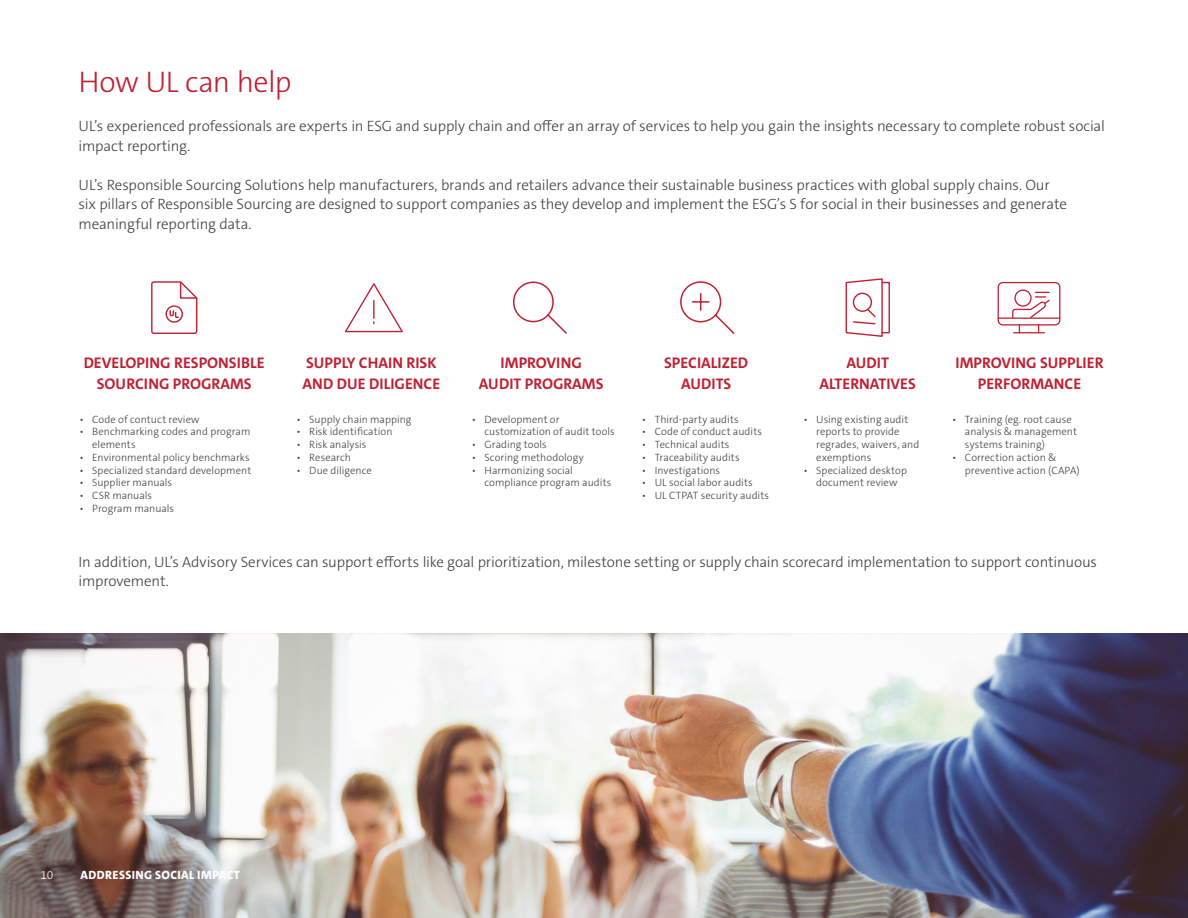
<style>
.page{position:relative;width:1188px;height:918px;background:#fff}
.page>*{position:absolute;margin:0;border:0;box-sizing:border-box;transform-origin:0 0}
.t1{font:300 30px "The Sans C5";letter-spacing:-.02em;color:#c02032}
.t2{font:700 15.45px/21.3px "The Sans C5";color:#c02032;text-align:center}
.t3{font:300 15px/19.5px "The Sans C5";letter-spacing:-.01em;color:#404041}
.t4{font:800 12px "The Sans C5";letter-spacing:.035em;color:#fff}
.t5{font:300 12px "The Sans C5";color:#fff}
.t6{font:300 10.65px/12.8px "The Sans C5";letter-spacing:.005em;color:#404041}
</style>
<div class="page">
<svg style="left:345px;top:283px;width:58px;height:49px"></svg>
<svg style="left:513px;top:281px;width:54px;height:53px"></svg>
<svg style="left:680px;top:281px;width:55px;height:53px"></svg>
<div style="left:881px;top:282px;width:9px;height:51px;border:1px solid #c02032"></div>
<svg style="left:846px;top:278px;width:38px;height:59px"></svg>
<img style="left:0;top:634px;width:1188px;height:284px">
<svg style="left:151px;top:281px;width:46px;height:53px"></svg>
<svg style="left:997px;top:282px;width:64px;height:51px"></svg>
<h1 class="t1" style="left:79px;top:63px;width:214px">How UL can help</h1>
<h3 class="t3" style="left:79px;top:117px;width:1028px">UL’s experienced professionals are experts in ESG and supply chain and offer an array of services to help you gain the insights necessary to complete robust social impact reporting.</h3>
<p class="t3" style="left:79px;top:175px;width:990px">UL’s Responsible Sourcing Solutions help manufacturers, brands and retailers advance their sustainable business practices with global supply chains. Our six pillars of Responsible Sourcing are designed to support companies as they develop and implement the ESG’s S for social in their businesses and generate meaningful reporting data.</p>
<h2 class="t2" style="left:84px;top:352px;width:183px">DEVELOPING RESPONSIBLE<br>SOURCING PROGRAMS</h2>
<h2 class="t2" style="left:302px;top:352px;width:139px;text-align:left">SUPPLY CHAIN RISK<br>AND DUE DILIGENCE</h2>
<h2 class="t2" style="left:479px;top:352px;width:126px">IMPROVING<br>AUDIT PROGRAMS</h2>
<h2 class="t2" style="left:664px;top:352px;width:86px">SPECIALIZED<br>AUDITS</h2>
<h2 class="t2" style="left:820px;top:352px;width:98px">AUDIT<br>ALTERNATIVES</h2>
<h2 class="t2" style="left:956px;top:352px;width:150px">IMPROVING SUPPLIER<br>PERFORMANCE</h2>
<p class="t6" style="left:80px;top:413px;width:122px">• Code of contuct review</p>
<p class="t6" style="left:92px;top:425px;width:160px;text-indent:-13px">• Benchmarking codes and program elements</p>
<p class="t6" style="left:80px;top:451px;width:172px">• Environmental policy benchmarks</p>
<p class="t6" style="left:80px;top:464px;width:173px">• Specialized standard development</p>
<p class="t6" style="left:80px;top:476px;width:94px">• Supplier manuals</p>
<p class="t6" style="left:80px;top:489px;width:74px">• CSR manuals</p>
<p class="t6" style="left:80px;top:502px;width:96px">• Program manuals</p>
<p class="t6" style="left:297px;top:413px;width:116px">• Supply chain mapping</p>
<p class="t6" style="left:297px;top:425px;width:97px">• Risk identification</p>
<p class="t6" style="left:297px;top:438px;width:71px">• Risk analysis</p>
<p class="t6" style="left:297px;top:451px;width:56px">• Research</p>
<p class="t6" style="left:297px;top:464px;width:77px">• Due diligence</p>
<p class="t6" style="left:484px;top:413px;width:132px;text-indent:-13px">• Development or customization of audit tools</p>
<p class="t6" style="left:472px;top:438px;width:77px">• Grading tools</p>
<p class="t6" style="left:472px;top:451px;width:114px">• Scoring methodology</p>
<p class="t6" style="left:484px;top:464px;width:128px;text-indent:-13px">• Harmonizing social compliance program audits</p>
<p class="t6" style="left:642px;top:413px;width:98px">• Third-party audits</p>
<p class="t6" style="left:642px;top:425px;width:122px">• Code of conduct audits</p>
<p class="t6" style="left:642px;top:438px;width:89px">• Technical audits</p>
<p class="t6" style="left:642px;top:451px;width:99px">• Traceability audits</p>
<p class="t6" style="left:642px;top:464px;width:80px">• Investigations</p>
<p class="t6" style="left:642px;top:476px;width:112px">• UL social labor audits</p>
<p class="t6" style="left:642px;top:489px;width:129px">• UL CTPAT security audits</p>
<p class="t6" style="left:816px;top:413px;width:105px;text-indent:-13px">• Using existing audit reports to provide regrades, waivers, and exemptions</p>
<p class="t6" style="left:804px;top:464px;width:105px;text-align:center">• Specialized desktop document review</p>
<p class="t6" style="left:965px;top:413px;width:114px;text-indent:-13px">• Training (eg. root cause analysis &amp; management systems training)</p>
<p class="t6" style="left:965px;top:451px;width:116px;text-indent:-13px">• Correction action &amp; preventive action (CAPA)</p>
<h3 class="t3" style="left:79px;top:552px;width:1020px">In addition, UL’s Advisory Services can support efforts like goal prioritization, milestone setting or supply chain scorecard implementation to support continuous improvement.</h3>
<p class="t5" style="left:41px;top:867px;width:15px">10</p>
<p class="t4" style="left:81px;top:867px;width:161px">ADDRESSING SOCIAL IMPACT</p>
</div>
